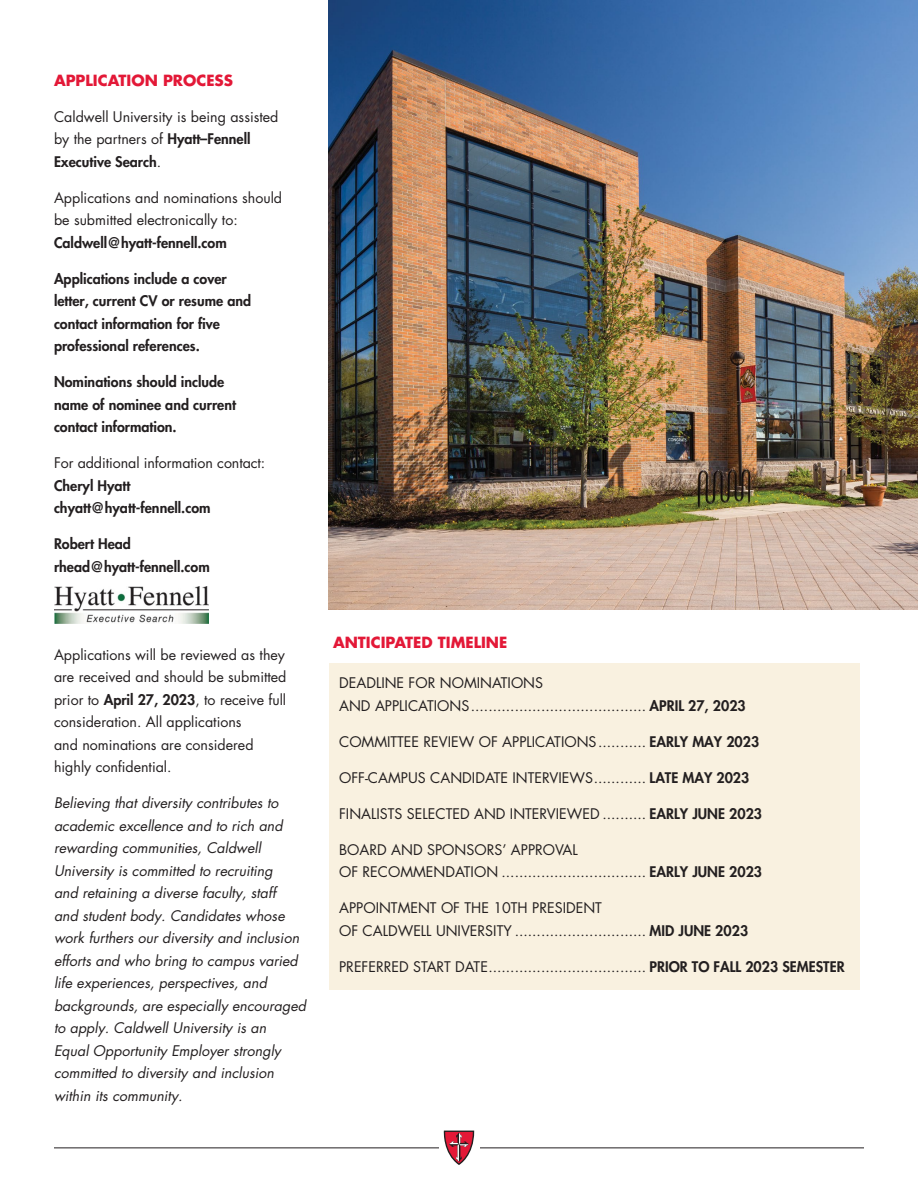
<style>
.page{position:relative;width:918px;height:1188px;background:#fff}
.page>*{position:absolute;margin:0;border:0;box-sizing:border-box;transform-origin:0 0}
.t1{font:700 15px "Futura Std";color:#e31837}
.t2{font:14.25px/22.5px "Futura Std";color:#231f20}
.t3{font:italic 14.25px/22.5px "Futura Std";color:#231f20}
.t4{font:800 14.25px/22.5px "Futura Std";color:#231f20}
.s1{font-weight:800}
</style>
<div class="page">
<hr style="left:54px;top:1148px;width:810px;height:1px;background:#231f20">
<div style="left:439px;top:1130px;width:40px;height:36px;background:#fff"></div>
<svg style="left:444px;top:1131px;width:30px;height:34px"></svg>
<img style="left:54px;top:586px;width:155px;height:38px">
<div style="left:329px;top:663px;width:531px;height:326px;background:#f9f1e0"></div>
<img style="left:329px;top:0;width:589px;height:609px">
<p class="t1" style="left:54px;top:70px;width:181px">APPLICATION PROCESS</p>
<p class="t2" style="left:54px;top:105px;width:226px">Caldwell University is being assisted by the partners of <span class="s1">Hyatt–Fennell<br>Executive Search</span>.</p>
<p class="t2" style="left:54px;top:186px;width:230px">Applications and nominations should be submitted electronically to:</p>
<p class="t4" style="left:54px;top:231px;width:174px">Caldwell@hyatt-fennell.com</p>
<p class="t4" style="left:54px;top:267px;width:199px">Applications include a cover letter, current CV or resume and contact information for five professional references.</p>
<p class="t4" style="left:54px;top:371px;width:184px">Nominations should include name of nominee and current contact information.</p>
<p class="t2" style="left:54px;top:452px;width:213px">For additional information contact:</p>
<p class="t4" style="left:54px;top:474px;width:158px">Cheryl Hyatt chyatt@hyatt-fennell.com</p>
<p class="t4" style="left:54px;top:533px;width:157px">Robert Head rhead@hyatt-fennell.com</p>
<p class="t2" style="left:54px;top:643px;width:234px">Applications will be reviewed as they are received and should be submitted prior to <span class="s1">April 27, 2023</span>, to receive full consideration. All applications<br>and nominations are considered highly confidential.</p>
<p class="t3" style="left:54px;top:792px;width:254px">Believing that diversity contributes to academic excellence and to rich and rewarding communities, Caldwell University is committed to recruiting<br>and retaining a diverse faculty, staff<br>and student body. Candidates whose work furthers our diversity and inclusion efforts and who bring to campus varied life experiences, perspectives, and backgrounds, are especially encouraged to apply. Caldwell University is an<br>Equal Opportunity Employer strongly committed to diversity and inclusion within its community.</p>
<p class="t1" style="left:333px;top:633px;width:176px">ANTICIPATED TIMELINE</p>
<p class="t2" style="left:339px;top:672px;width:408px">DEADLINE FOR NOMINATIONS<br>AND APPLICATIONS........................................ <span class="s1">APRIL 27, 2023</span></p>
<p class="t2" style="left:339px;top:730px;width:422px">COMMITTEE REVIEW OF APPLICATIONS........... <span class="s1">EARLY MAY 2023</span></p>
<p class="t2" style="left:339px;top:766px;width:412px">OFF-CAMPUS CANDIDATE INTERVIEWS............ <span class="s1">LATE MAY 2023</span></p>
<p class="t2" style="left:339px;top:802px;width:425px">FINALISTS SELECTED AND INTERVIEWED .......... <span class="s1">EARLY JUNE 2023</span></p>
<p class="t2" style="left:339px;top:838px;width:425px">BOARD AND SPONSORS’ APPROVAL<br>OF RECOMMENDATION ................................. <span class="s1">EARLY JUNE 2023</span></p>
<p class="t2" style="left:339px;top:897px;width:411px">APPOINTMENT OF THE 10TH PRESIDENT<br>OF CALDWELL UNIVERSITY .............................. <span class="s1">MID JUNE 2023</span></p>
<p class="t2" style="left:339px;top:955px;width:507px">PREFERRED START DATE.................................... <span class="s1">PRIOR TO FALL 2023 SEMESTER</span></p>
</div>
